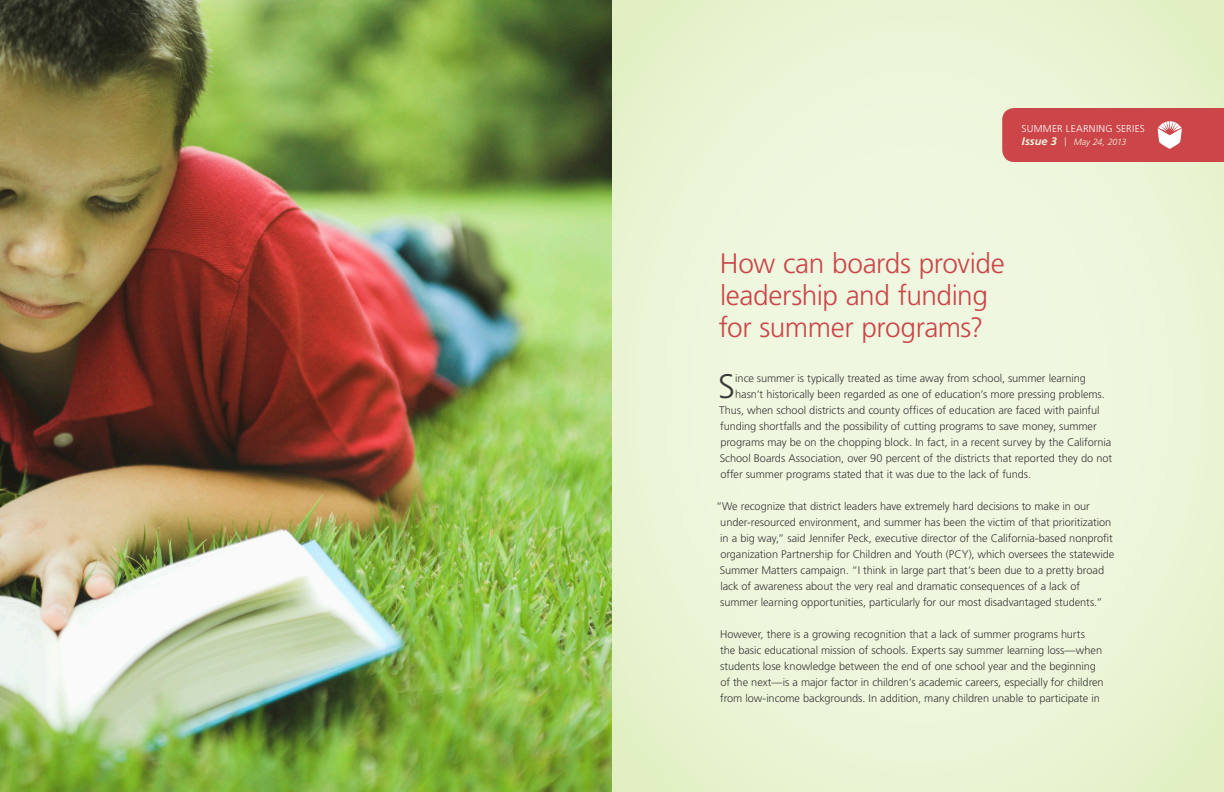
<style>
.page{position:relative;width:1224px;height:792px;background:#fff}
.page>*{position:absolute;margin:0;border:0;box-sizing:border-box;transform-origin:0 0}
.intro_paragraph{font:300 33.9px "Frutiger LT Std";color:#383839}
.t1{font:300 28px/32px "Frutiger LT Std";letter-spacing:-.015em;color:#cb4549}
.body{font:300 11px/16px "Frutiger LT Std";letter-spacing:-.005em;color:#383839}
.intro_paragraph-2{font:300 11px "Frutiger LT Std";letter-spacing:-.005em;color:#383839}
.t2{font:300 10px "Frutiger LT Std";letter-spacing:.03em;color:#fff}
.t3{font:italic 300 9px "Frutiger LT Std";letter-spacing:-.02em;color:#f0f7e1}
.s1{font-weight:700;font-size:11px}
.s2{font-style:normal}
</style>
<div class="page">
<svg style="left:612px;top:0;width:612px;height:792px;background:#ecf5d8"></svg>
<div style="left:1002px;top:108px;width:222px;height:54px;background:#cb4549"></div>
<img style="left:0;top:0;width:612px;height:792px">
<p class="t2" style="left:1022px;top:123px;width:125px">SUMMER LEARNING SERIES</p>
<p class="t3" style="left:1022px;top:137px;width:106px"><span class="s1">Issue 3</span> <span class="s2">|</span> May 24, 2013</p>
<p class="t1" style="left:719px;top:248px;width:288px">How can boards provide leadership and funding for summer programs?</p>
<p class="intro_paragraph" style="left:718px;top:367px;width:18px">S</p>
<p class="intro_paragraph-2" style="left:735px;top:372px;width:352px">ince summer is typically treated as time away from school, summer learning</p>
<p class="intro_paragraph-2" style="left:735px;top:388px;width:371px">hasn’t historically been regarded as one of education’s more pressing problems.</p>
<p class="intro_paragraph-2" style="left:719px;top:404px;width:382px">Thus, when school districts and county offices of education are faced with painful</p>
<p class="intro_paragraph-2" style="left:720px;top:420px;width:378px">funding shortfalls and the possibility of cutting programs to save money, summer</p>
<p class="intro_paragraph-2" style="left:720px;top:436px;width:392px">programs may be on the chopping block. In fact, in a recent survey by the California</p>
<p class="intro_paragraph-2" style="left:720px;top:452px;width:394px">School Boards Association, over 90 percent of the districts that reported they do not</p>
<p class="intro_paragraph-2" style="left:720px;top:468px;width:312px">offer summer programs stated that it was due to the lack of funds.</p>
<p class="body" style="left:720px;top:498px;width:396px;text-indent:-4px">“We recognize that district leaders have extremely hard decisions to make in our under-resourced environment, and summer has been the victim of that prioritization in a big way,” said Jennifer Peck, executive director of the California-based nonprofit organization Partnership for Children and Youth (PCY), which oversees the statewide Summer Matters campaign. “I think in large part that’s been due to a pretty broad lack of awareness about the very real and dramatic consequences of a lack of summer learning opportunities, particularly for our most disadvantaged students.”</p>
<p class="body" style="left:720px;top:626px;width:385px">However, there is a growing recognition that a lack of summer programs hurts<br>the basic educational mission of schools. Experts say summer learning loss—when students lose knowledge between the end of one school year and the beginning of the next—is a major factor in children’s academic careers, especially for children from low-income backgrounds. In addition, many children unable to participate in</p>
</div>
